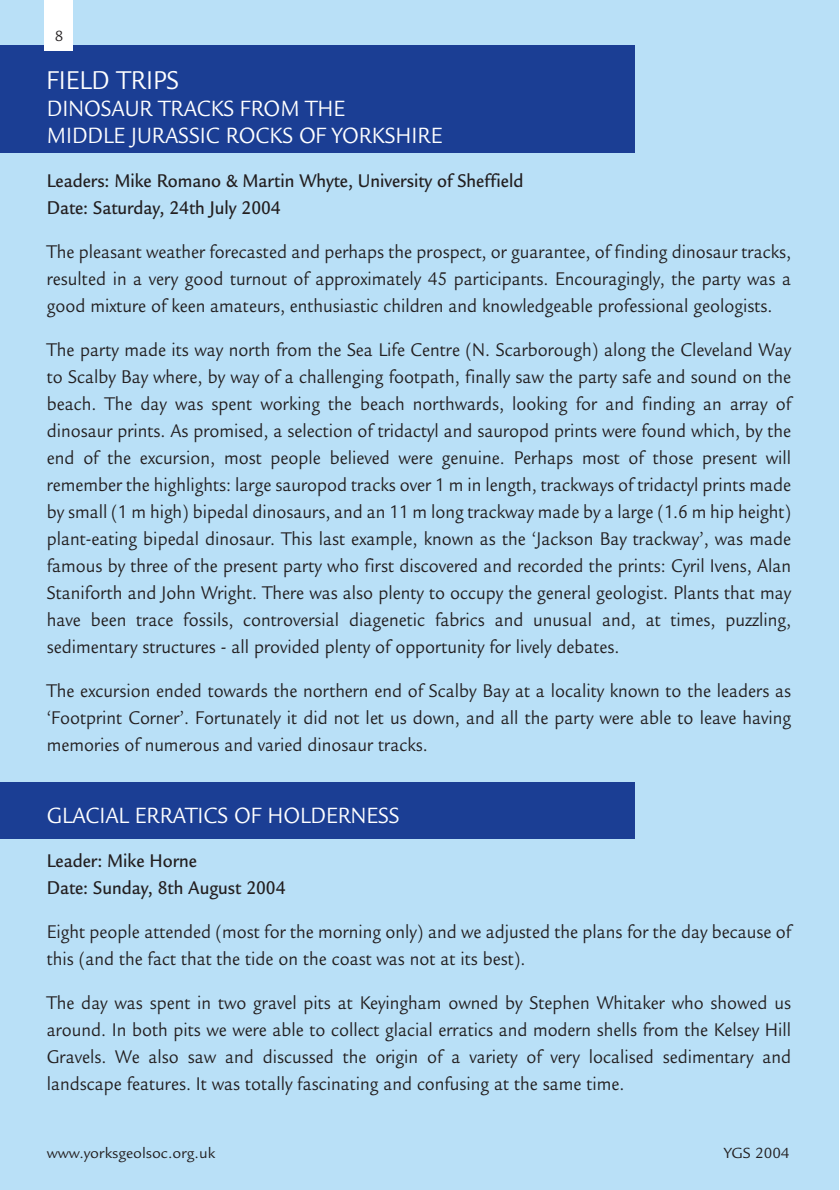
<style>
.page{position:relative;width:840px;height:1190px;background:#fff}
.page>*{position:absolute;margin:0;border:0;box-sizing:border-box;transform-origin:0 0}
.t1{font:28px "Legacy Sans";color:#fff;scale:.9 1}
.t2{font:24px/27px "Legacy Sans";color:#fff;scale:.9 1}
.t3{font:20px/27px "Legacy Sans";color:#231f20;text-align:justify;scale:.9 1}
.t4{font:500 20px/27px "Legacy Sans";color:#231f20;scale:.9 1}
.t5{font:16px "Legacy Sans";color:#231f20}
</style>
<div class="page">
<div style="left:0;top:0;width:839px;height:1190px;background:#b9e0f7"></div>
<div style="left:0;top:45px;width:634px;height:108px;background:#1b3e94"></div>
<div style="left:0;top:782px;width:634px;height:57px;background:#1b3e94"></div>
<div style="left:45px;top:0;width:28px;height:51px;background:#fff"></div>
<p class="t5" style="left:55px;top:30px;width:10px">8</p>
<h1 class="t1" style="left:47px;top:70px;width:149px">FIELD TRIPS</h1>
<p class="t2" style="left:47px;top:97px;width:441px">DINOSAUR TRACKS FROM THE<br>MIDDLE JURASSIC ROCKS OF YORKSHIRE</p>
<p class="t4" style="left:47px;top:169px;width:531px">Leaders: Mike Romano &amp; Martin Whyte, University of Sheffield<br>Date: Saturday, 24th July 2004</p>
<p class="t3" style="left:47px;top:240px;width:829px">The pleasant weather forecasted and perhaps the prospect, or guarantee, of finding dinosaur tracks, resulted in a very good turnout of approximately 45 participants. Encouragingly, the party was a good mixture of keen amateurs, enthusiastic children and knowledgeable professional geologists.</p>
<p class="t3" style="left:47px;top:338px;width:829px">The party made its way north from the Sea Life Centre (N. Scarborough) along the Cleveland Way to Scalby Bay where, by way of a challenging footpath, finally saw the party safe and sound on the beach. The day was spent working the beach northwards, looking for and finding an array of dinosaur prints. As promised, a selection of tridactyl and sauropod prints were found which, by the end of the excursion, most people believed were genuine. Perhaps most of those present will remember the highlights: large sauropod tracks over 1 m in length, trackways of tridactyl prints made by small (1 m high) bipedal dinosaurs, and an 11 m long trackway made by a large (1.6 m hip height) plant-eating bipedal dinosaur. This last example, known as the ‘Jackson Bay trackway’, was made famous by three of the present party who first discovered and recorded the prints: Cyril Ivens, Alan Staniforth and John Wright. There was also plenty to occupy the general geologist. Plants that may have been trace fossils, controversial diagenetic fabrics and unusual and, at times, puzzling, sedimentary structures - all provided plenty of opportunity for lively debates.</p>
<p class="t3" style="left:47px;top:679px;width:829px">The excursion ended towards the northern end of Scalby Bay at a locality known to the leaders as ‘Footprint Corner’. Fortunately it did not let us down, and all the party were able to leave having memories of numerous and varied dinosaur tracks.</p>
<p class="t2" style="left:47px;top:805px;width:394px">GLACIAL ERRATICS OF HOLDERNESS</p>
<p class="t4" style="left:47px;top:850px;width:267px">Leader: Mike Horne<br>Date: Sunday, 8th August 2004</p>
<p class="t3" style="left:47px;top:921px;width:829px">Eight people attended (most for the morning only) and we adjusted the plans for the day because of this (and the fact that the tide on the coast was not at its best).</p>
<p class="t3" style="left:47px;top:992px;width:829px">The day was spent in two gravel pits at Keyingham owned by Stephen Whitaker who showed us around. In both pits we were able to collect glacial erratics and modern shells from the Kelsey Hill Gravels. We also saw and discussed the origin of a variety of very localised sedimentary and landscape features. It was totally fascinating and confusing at the same time.</p>
<p class="t5" style="left:47px;top:1147px;width:170px">www.yorksgeolsoc.org.uk</p>
<p class="t5" style="left:724px;top:1147px;width:67px">YGS 2004</p>
</div>
